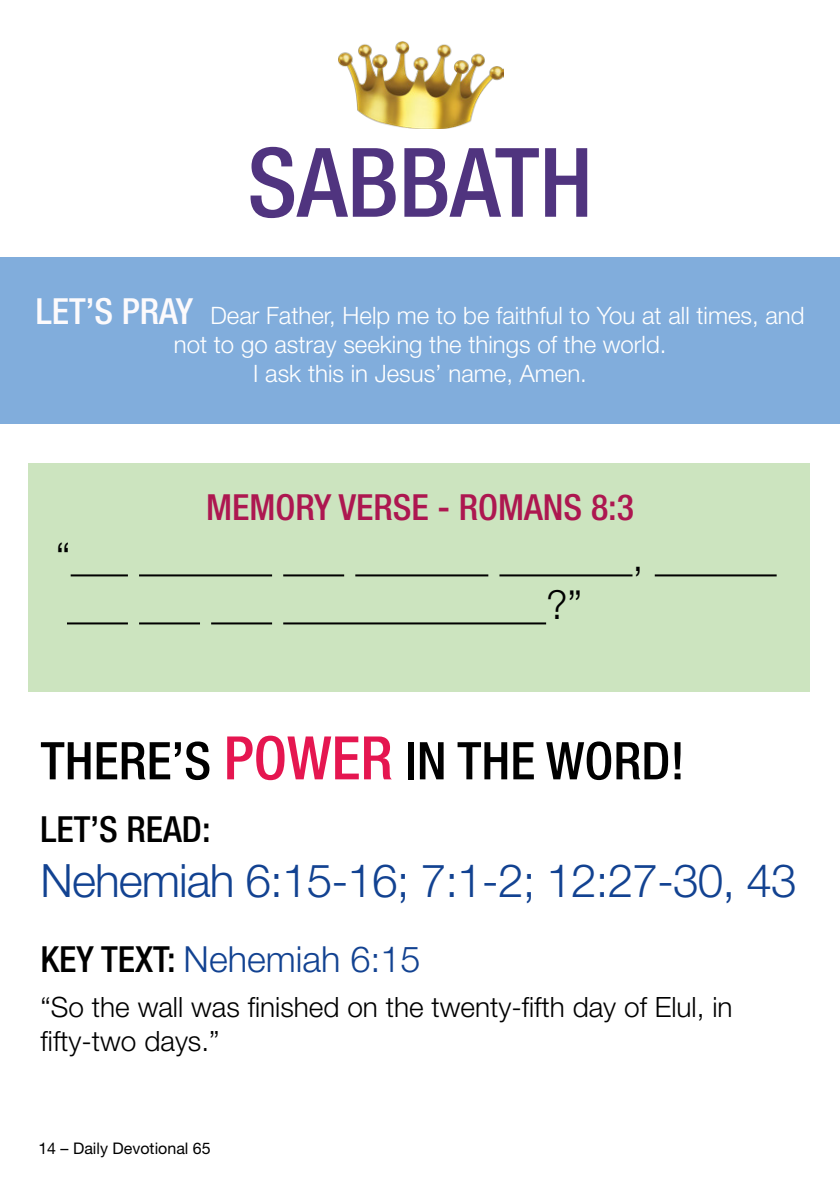
<style>
.page{position:relative;width:840px;height:1191px;background:#fff}
.page>*{position:absolute;margin:0;border:0;box-sizing:border-box;transform-origin:0 0}
.t1{font:500 condensed 96px "Helvetica Neue LT Pro";color:#50347f}
.t2{font:500 condensed 52px "Helvetica Neue LT Pro";color:#000}
.t3{font:300 46px "Helvetica Neue LT Pro";letter-spacing:-.02em;color:#124291}
.t4{font:300 40px "Helvetica Neue LT Pro";color:#000}
.t5{font:500 condensed 36px "Helvetica Neue LT Pro";color:#ad1750}
.t6{font:300 36px "Helvetica Neue LT Pro";color:#124291}
.t7{font:500 condensed 36px "Helvetica Neue LT Pro";color:#000}
.t8{font:300 28px/33.6px "Helvetica Neue LT Pro";color:#000}
.t9{font:300 24px/28.8px "Helvetica Neue LT Pro";color:#fff;text-align:center}
.t10{font:16px "Helvetica Neue LT Pro";color:#000}
.s1{font-weight:500;font-stretch:condensed;font-size:36px;color:#fcfafc}
.s2{font-size:60px;color:#e51650}
.s3{font-weight:500;font-stretch:condensed;color:#000}
</style>
<div class="page">
<div style="left:28px;top:463px;width:781px;height:228px;background:#cce4bf"></div>
<img style="left:338px;top:41px;width:165px;height:87px">
<div style="left:0;top:257px;width:839px;height:166px;background:#81addc"></div>
<hr style="left:71px;top:574px;width:57px;height:2px;background:#000">
<hr style="left:139px;top:574px;width:133px;height:2px;background:#000">
<hr style="left:283px;top:574px;width:61px;height:2px;background:#000">
<hr style="left:355px;top:574px;width:133px;height:2px;background:#000">
<hr style="left:499px;top:574px;width:133px;height:2px;background:#000">
<hr style="left:654px;top:574px;width:122px;height:2px;background:#000">
<hr style="left:67px;top:622px;width:61px;height:2px;background:#000">
<hr style="left:139px;top:622px;width:61px;height:2px;background:#000">
<hr style="left:211px;top:622px;width:61px;height:2px;background:#000">
<hr style="left:283px;top:622px;width:263px;height:2px;background:#000">
<p class="t1" style="left:247px;top:125px;width:347px">SABBATH</p>
<p class="t9" style="left:36px;top:301px;width:770px"><span class="s1">LET’S PRAY</span> Dear Father, Help me to be faithful to You at all times, and not to go astray seeking the things of the world.</p>
<p class="t9" style="left:253px;top:358px;width:335px">I ask this in Jesus’ name, Amen.</p>
<p class="t4" style="left:56px;top:533px;width:16px">“</p>
<p class="t5" style="left:206px;top:486px;width:429px">MEMORY VERSE - ROMANS 8:3</p>
<p class="t4" style="left:546px;top:581px;width:38px">?”</p>
<p class="t4" style="left:632px;top:533px;width:13px">,</p>
<h2 class="t2" style="left:41px;top:730px;width:645px">THERE’S <span class="s2">POWER</span> IN THE WORD!</h2>
<p class="t7" style="left:41px;top:807px;width:171px">LET’S READ:</p>
<p class="t3" style="left:41px;top:852px;width:757px">Nehemiah 6:15-16; 7:1-2; 12:27-30, 43</p>
<p class="t6" style="left:41px;top:937px;width:381px"><span class="s3">KEY TEXT:</span> Nehemiah 6:15</p>
<p class="t8" style="left:41px;top:989px;width:693px">“So the wall was finished on the twenty-fifth day of Elul, in fifty-two days.”</p>
<p class="t10" style="left:38px;top:1138px;width:174px">14 – Daily Devotional 65</p>
</div>
